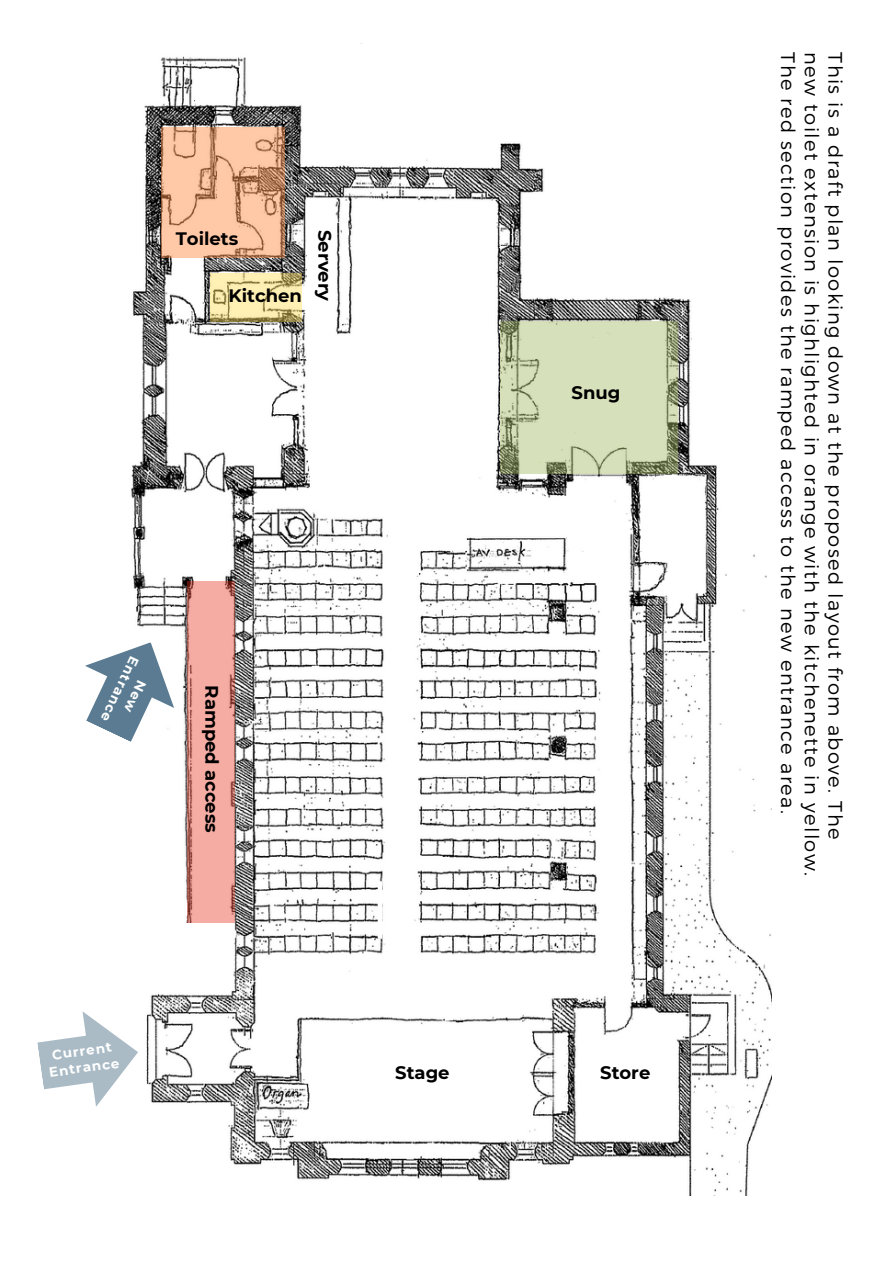
<style>
.page{position:relative;width:893px;height:1264px;background:#fff}
.page>*{position:absolute;margin:0;border:0;box-sizing:border-box;transform-origin:0 0}
.t1{font:300 19.5px/23.5px "Montserrat";letter-spacing:.07em;color:#000}
.t2{font:700 18px "Montserrat";color:#000}
.t3{font:700 13.5px/16.8px "Montserrat";color:#fff;text-align:center}
</style>
<div class="page">
<img style="left:131px;top:56px;width:640px;height:1139px">
<svg style="left:161px;top:127px;width:124px;height:131px;background:#e8b291"></svg>
<div style="left:377px;top:881px;width:5px;height:57px;background:#fff"></div>
<svg style="left:499px;top:321px;width:178px;height:153px;background:#c6d0ab"></svg>
<svg style="left:187px;top:581px;width:47px;height:341px;background:#eca39a"></svg>
<svg style="left:85px;top:642px;width:89px;height:100px"></svg>
<svg style="left:37px;top:1011px;width:101px;height:95px"></svg>
<svg style="left:211px;top:273px;width:91px;height:48px;background:#e4d59a"></svg>
<p class="t2" style="left:176px;top:228px;width:64px">Toilets</p>
<p class="t2" style="left:228px;top:285px;width:75px">Kitchen</p>
<p class="t2" style="left:336px;top:230px;width:73px;rotate:90deg">Servery</p>
<p class="t3" style="left:158px;top:667px;width:72px;rotate:115deg">New<br>Entrance</p>
<p class="t2" style="left:223px;top:685px;width:149px;rotate:90deg">Ramped access</p>
<p class="t3" style="left:46px;top:1047px;width:72px;rotate:-8deg">Current<br>Entrance</p>
<p class="t2" style="left:395px;top:1062px;width:56px">Stage</p>
<p class="t2" style="left:571px;top:381px;width:50px">Snug</p>
<p class="t2" style="left:600px;top:1062px;width:52px">Store</p>
<p class="t1" style="left:848px;top:52px;width:825px;rotate:90deg">This is a draft plan looking down at the proposed layout from above. The new toilet extension is highlighted in orange with the kitchenette in yellow.<br>The red section provides the ramped access to the new entrance area.</p>
</div>
